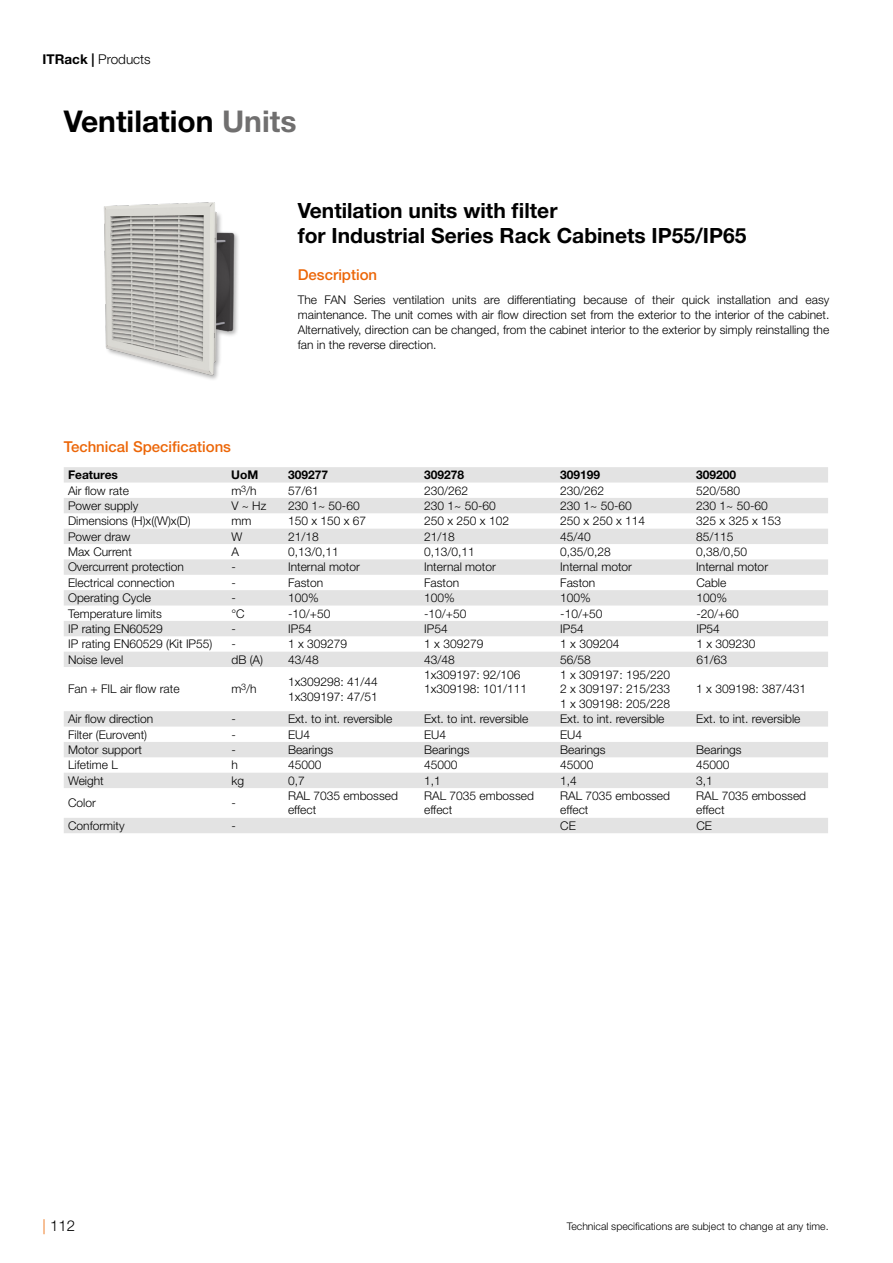
<style>
.page{position:relative;width:893px;height:1263px;background:#fff}
.page>*{position:absolute;margin:0;border:0;box-sizing:border-box;transform-origin:0 0}
.t1{font:700 30px "Helvetica Neue LT Std";color:#000}
.t2{font:700 21px/25.2px "Helvetica Neue LT Std";color:#000}
.t3{font:500 15px "Helvetica Neue LT Std";color:#ec6608}
.t4{font:300 15px "Helvetica Neue LT Std";color:#000}
.t5{font:300 13.5px "Helvetica Neue LT Std";color:#000}
.t6{font:300 12px/14.4px "Helvetica Neue LT Std";color:#000}
.t7{font:700 12px "Helvetica Neue LT Std";color:#000}
.t8{font:300 10.5px "Helvetica Neue LT Std";color:#000}
.s1{font-weight:700}
.s2{color:#706f6f}
.s3{color:#ec6907}
</style>
<div class="page">
<img style="left:104px;top:202px;width:135px;height:178px">
<svg style="left:64px;top:467px;width:764px;height:366px"></svg>
<p class="t5" style="left:43px;top:51px;width:110px"><span class="s1">ITRack |</span> Products</p>
<h1 class="t1" style="left:64px;top:103px;width:234px">Ventilation <span class="s2">Units</span></h1>
<h2 class="t2" style="left:298px;top:197px;width:450px">Ventilation units with filter<br>for Industrial Series Rack Cabinets IP55/IP65</h2>
<p class="t3" style="left:298px;top:266px;width:81px">Description</p>
<p class="t6" style="left:298px;top:292px;width:533px;line-height:15px;text-align:justify">The FAN Series ventilation units are differentiating because of their quick installation and easy maintenance. The unit comes with air flow direction set from the exterior to the interior of the cabinet.<br>Alternatively, direction can be changed, from the cabinet interior to the exterior by simply reinstalling the fan in the reverse direction.</p>
<p class="t3" style="left:64px;top:437px;width:169px">Technical Specifications</p>
<p class="t7" style="left:68px;top:467px;width:52px">Features</p>
<p class="t7" style="left:231px;top:467px;width:29px">UoM</p>
<p class="t7" style="left:288px;top:467px;width:42px">309277</p>
<p class="t7" style="left:424px;top:467px;width:42px">309278</p>
<p class="t7" style="left:560px;top:467px;width:42px">309199</p>
<p class="t7" style="left:696px;top:467px;width:42px">309200</p>
<p class="t6" style="left:68px;top:483px;width:62px">Air flow rate</p>
<p class="t6" style="left:231px;top:483px;width:27px">m<sup>3</sup>/h</p>
<p class="t6" style="left:288px;top:483px;width:32px">57/61</p>
<p class="t6" style="left:424px;top:483px;width:46px">230/262</p>
<p class="t6" style="left:560px;top:483px;width:46px">230/262</p>
<p class="t6" style="left:696px;top:483px;width:46px">520/580</p>
<p class="t6" style="left:68px;top:498px;width:72px">Power supply</p>
<p class="t6" style="left:231px;top:498px;width:36px">V ~ Hz</p>
<p class="t6" style="left:288px;top:498px;width:73px">230 1~ 50-60</p>
<p class="t6" style="left:424px;top:498px;width:73px">230 1~ 50-60</p>
<p class="t6" style="left:560px;top:498px;width:73px">230 1~ 50-60</p>
<p class="t6" style="left:696px;top:498px;width:73px">230 1~ 50-60</p>
<p class="t6" style="left:68px;top:513px;width:124px">Dimensions (H)x((W)x(D)</p>
<p class="t6" style="left:231px;top:513px;width:21px">mm</p>
<p class="t6" style="left:288px;top:513px;width:80px">150 x 150 x 67</p>
<p class="t6" style="left:424px;top:513px;width:86px">250 x 250 x 102</p>
<p class="t6" style="left:560px;top:513px;width:86px">250 x 250 x 114</p>
<p class="t6" style="left:696px;top:513px;width:86px">325 x 325 x 153</p>
<p class="t6" style="left:68px;top:529px;width:64px">Power draw</p>
<p class="t6" style="left:231px;top:529px;width:12px">W</p>
<p class="t6" style="left:288px;top:529px;width:32px">21/18</p>
<p class="t6" style="left:424px;top:529px;width:32px">21/18</p>
<p class="t6" style="left:560px;top:529px;width:32px">45/40</p>
<p class="t6" style="left:696px;top:529px;width:39px">85/115</p>
<p class="t6" style="left:68px;top:544px;width:65px">Max Current</p>
<p class="t6" style="left:231px;top:544px;width:9px">A</p>
<p class="t6" style="left:288px;top:544px;width:52px">0,13/0,11</p>
<p class="t6" style="left:424px;top:544px;width:52px">0,13/0,11</p>
<p class="t6" style="left:560px;top:544px;width:52px">0,35/0,28</p>
<p class="t6" style="left:696px;top:544px;width:52px">0,38/0,50</p>
<p class="t6" style="left:68px;top:560px;width:117px">Overcurrent protection</p>
<p class="t6" style="left:231px;top:560px;width:6px">-</p>
<p class="t6" style="left:288px;top:560px;width:73px">Internal motor</p>
<p class="t6" style="left:424px;top:560px;width:73px">Internal motor</p>
<p class="t6" style="left:560px;top:560px;width:73px">Internal motor</p>
<p class="t6" style="left:696px;top:560px;width:73px">Internal motor</p>
<p class="t6" style="left:68px;top:575px;width:108px">Electrical connection</p>
<p class="t6" style="left:231px;top:575px;width:6px">-</p>
<p class="t6" style="left:288px;top:575px;width:37px">Faston</p>
<p class="t6" style="left:424px;top:575px;width:37px">Faston</p>
<p class="t6" style="left:560px;top:575px;width:37px">Faston</p>
<p class="t6" style="left:696px;top:575px;width:32px">Cable</p>
<p class="t6" style="left:68px;top:590px;width:84px">Operating Cycle</p>
<p class="t6" style="left:231px;top:590px;width:6px">-</p>
<p class="t6" style="left:288px;top:590px;width:32px">100%</p>
<p class="t6" style="left:424px;top:590px;width:32px">100%</p>
<p class="t6" style="left:560px;top:590px;width:32px">100%</p>
<p class="t6" style="left:696px;top:590px;width:32px">100%</p>
<p class="t6" style="left:68px;top:606px;width:95px">Temperature limits</p>
<p class="t6" style="left:231px;top:606px;width:15px">°C</p>
<p class="t6" style="left:288px;top:606px;width:44px">-10/+50</p>
<p class="t6" style="left:424px;top:606px;width:44px">-10/+50</p>
<p class="t6" style="left:560px;top:606px;width:44px">-10/+50</p>
<p class="t6" style="left:696px;top:606px;width:44px">-20/+60</p>
<p class="t6" style="left:68px;top:621px;width:96px">IP rating EN60529</p>
<p class="t6" style="left:231px;top:621px;width:6px">-</p>
<p class="t6" style="left:288px;top:621px;width:25px">IP54</p>
<p class="t6" style="left:424px;top:621px;width:25px">IP54</p>
<p class="t6" style="left:560px;top:621px;width:25px">IP54</p>
<p class="t6" style="left:696px;top:621px;width:25px">IP54</p>
<p class="t6" style="left:68px;top:636px;width:146px">IP rating EN60529 (Kit IP55)</p>
<p class="t6" style="left:231px;top:636px;width:6px">-</p>
<p class="t6" style="left:288px;top:636px;width:61px">1 x 309279</p>
<p class="t6" style="left:424px;top:636px;width:61px">1 x 309279</p>
<p class="t6" style="left:560px;top:636px;width:61px">1 x 309204</p>
<p class="t6" style="left:696px;top:636px;width:61px">1 x 309230</p>
<p class="t6" style="left:68px;top:652px;width:57px">Noise level</p>
<p class="t6" style="left:231px;top:652px;width:33px">dB (A)</p>
<p class="t6" style="left:288px;top:652px;width:32px">43/48</p>
<p class="t6" style="left:424px;top:652px;width:32px">43/48</p>
<p class="t6" style="left:560px;top:652px;width:32px">56/58</p>
<p class="t6" style="left:696px;top:652px;width:32px">61/63</p>
<p class="t6" style="left:68px;top:682px;width:113px">Fan + FIL air flow rate</p>
<p class="t6" style="left:231px;top:682px;width:27px">m<sup>3</sup>/h</p>
<p class="t6" style="left:288px;top:674px;width:91px">1x309298: 41/44<br>1x309197: 47/51</p>
<p class="t6" style="left:424px;top:667px;width:105px">1x309197: 92/106<br>1x309198: 101/111</p>
<p class="t6" style="left:560px;top:667px;width:111px;text-align:justify">1 x 309197: 195/220<br>2 x 309197: 215/233<br>1 x 309198: 205/228</p>
<p class="t6" style="left:696px;top:682px;width:111px">1 x 309198: 387/431</p>
<p class="t6" style="left:68px;top:711px;width:87px">Air flow direction</p>
<p class="t6" style="left:231px;top:711px;width:6px">-</p>
<p class="t6" style="left:288px;top:711px;width:106px">Ext. to int. reversible</p>
<p class="t6" style="left:424px;top:711px;width:106px">Ext. to int. reversible</p>
<p class="t6" style="left:560px;top:711px;width:106px">Ext. to int. reversible</p>
<p class="t6" style="left:696px;top:711px;width:106px">Ext. to int. reversible</p>
<p class="t6" style="left:68px;top:727px;width:81px">Filter (Eurovent)</p>
<p class="t6" style="left:231px;top:727px;width:6px">-</p>
<p class="t6" style="left:288px;top:727px;width:24px">EU4</p>
<p class="t6" style="left:424px;top:727px;width:24px">EU4</p>
<p class="t6" style="left:560px;top:727px;width:24px">EU4</p>
<p class="t6" style="left:68px;top:742px;width:76px">Motor support</p>
<p class="t6" style="left:231px;top:742px;width:6px">-</p>
<p class="t6" style="left:288px;top:742px;width:47px">Bearings</p>
<p class="t6" style="left:424px;top:742px;width:47px">Bearings</p>
<p class="t6" style="left:560px;top:742px;width:47px">Bearings</p>
<p class="t6" style="left:696px;top:742px;width:47px">Bearings</p>
<p class="t6" style="left:68px;top:757px;width:51px">Lifetime L</p>
<p class="t6" style="left:231px;top:757px;width:8px">h</p>
<p class="t6" style="left:288px;top:757px;width:35px">45000</p>
<p class="t6" style="left:424px;top:757px;width:35px">45000</p>
<p class="t6" style="left:560px;top:757px;width:35px">45000</p>
<p class="t6" style="left:696px;top:757px;width:35px">45000</p>
<p class="t6" style="left:68px;top:773px;width:37px">Weight</p>
<p class="t6" style="left:231px;top:773px;width:14px">kg</p>
<p class="t6" style="left:288px;top:773px;width:18px">0,7</p>
<p class="t6" style="left:424px;top:773px;width:18px">1,1</p>
<p class="t6" style="left:560px;top:773px;width:18px">1,4</p>
<p class="t6" style="left:696px;top:773px;width:18px">3,1</p>
<p class="t6" style="left:68px;top:795px;width:29px">Color</p>
<p class="t6" style="left:231px;top:795px;width:6px">-</p>
<p class="t6" style="left:288px;top:788px;width:111px">RAL 7035 embossed effect</p>
<p class="t6" style="left:424px;top:788px;width:111px">RAL 7035 embossed effect</p>
<p class="t6" style="left:560px;top:788px;width:111px">RAL 7035 embossed effect</p>
<p class="t6" style="left:696px;top:788px;width:111px">RAL 7035 embossed effect</p>
<p class="t6" style="left:68px;top:818px;width:58px">Conformity</p>
<p class="t6" style="left:231px;top:818px;width:6px">-</p>
<p class="t6" style="left:560px;top:818px;width:17px">CE</p>
<p class="t6" style="left:696px;top:818px;width:17px">CE</p>
<p class="t4" style="left:43px;top:1216px;width:34px"><span class="s3">|</span> 112</p>
<p class="t8" style="left:567px;top:1220px;width:263px">Technical specifications are subject to change at any time.</p>
</div>
